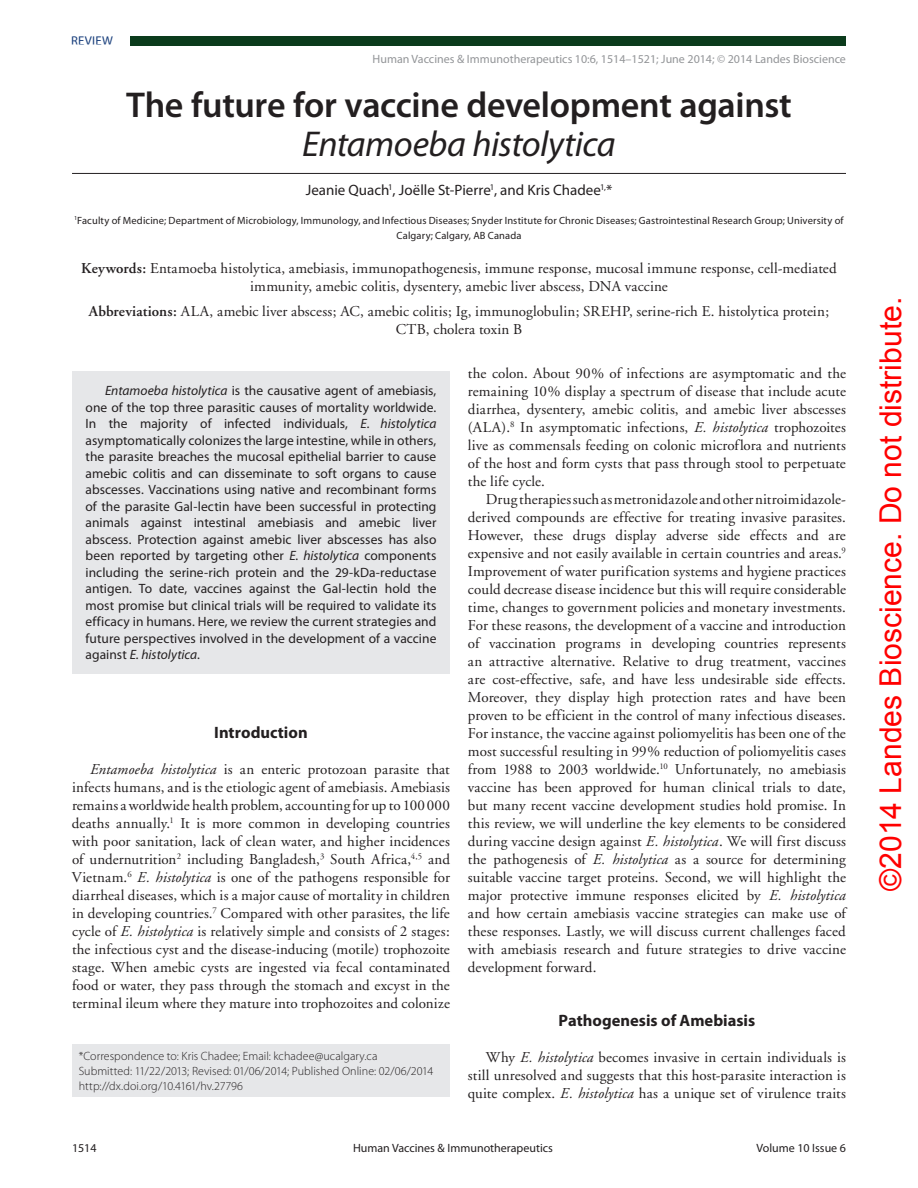
<style>
.page{position:relative;width:918px;height:1188px;background:#fff}
.page>*{position:absolute;margin:0;border:0;box-sizing:border-box;transform-origin:0 0}
.t1{font:600 36px "Myriad Pro";letter-spacing:-.01em;color:#231f20}
.t2{font:italic 36px "Myriad Pro";letter-spacing:-.015em;color:#231f20}
.t3{font:30.15px "Arial";color:#f00}
.t4{font:700 16.5px "Myriad Pro";color:#231f20}
.t5{font:15px/18px "Adobe Garamond";letter-spacing:.005em;color:#231f20;text-align:justify}
.t6{font:15px "Myriad Pro";color:#231f20}
.t7{font:13.5px/16.5px "Myriad Pro";letter-spacing:.005em;color:#231f20;text-align:justify}
.t8{font:12.75px "Myriad Pro";color:#193f7c}
.t9{font:300 12px/15px "Myriad Pro";letter-spacing:.005em;color:#231f20}
.t10{font:12px "Myriad Pro";color:#939598}
.t11{font:12px "Myriad Pro";color:#231f20}
.t12{font:10.5px/15px "Myriad Pro";letter-spacing:.01em;color:#231f20;text-align:center}
.s1{font-weight:600}
.s2{font-style:italic}
</style>
<div class="page">
<div style="left:72px;top:36px;width:774px;height:10px;background:#0b3b1c"></div>
<svg style="left:72px;top:36px;width:58px;height:10px"></svg>
<div style="left:72px;top:1044px;width:378px;height:52px;background:#e6e7e9"></div>
<hr style="left:72px;top:173px;width:774px;height:1px;background:#231f20">
<div style="left:72px;top:372px;width:378px;height:302px;background:#e6e7e9"></div>
<p class="t8" style="left:71px;top:32px;width:43px">Revi ew</p>
<p class="t10" style="left:373px;top:52px;width:475px">Human Vaccines &amp; Immunotherapeutics 10:6, 1514–1521; June 2014; © 2014 Landes Bioscience</p>
<h1 class="t1" style="left:126px;top:82px;width:667px">The future for vaccine development against</h1>
<h1 class="t2" style="left:302px;top:122px;width:315px">Entamoeba histolytica</h1>
<p class="t6" style="left:306px;top:181px;width:308px">Jeanie Quach<sup>1</sup>, Joëlle St-Pierre<sup>1</sup>, and Kris Chadee<sup>1,</sup>*</p>
<p class="t12" style="left:74px;top:212px;width:771px"><sup>1</sup>Faculty of Medicine; Department of Microbiology, Immunology, and Infectious Diseases; Snyder Institute for Chronic Diseases; Gastrointestinal Research Group; University of<br>Calgary; Calgary, AB Canada</p>
<p class="t5" style="left:81px;top:259px;width:757px;text-align:center"><span class="s1">Keywords:</span> Entamoeba histolytica, amebiasis, immunopathogenesis, immune response, mucosal immune response, cell-mediated immunity, amebic colitis, dysentery, amebic liver abscess, DNA vaccine</p>
<p class="t5" style="left:89px;top:302px;width:742px;text-align:center"><span class="s1">Abbreviations:</span> ALA, amebic liver abscess; AC, amebic colitis; Ig, immunoglobulin; SREHP, serine-rich E. histolytica protein;<br>CTB, cholera toxin B</p>
<p class="t7" style="left:86px;top:382px;width:352px;text-indent:19px"><span class="s2">Entamoeba histolytica</span> is the causative agent of amebiasis, one of the top three parasitic causes of mortality worldwide.<br>In the majority of infected individuals, <span class="s2">E. histolytica </span>asymptomatically colonizes the large intestine, while in others, the parasite breaches the mucosal epithelial barrier to cause amebic colitis and can disseminate to soft organs to cause abscesses. Vaccinations using native and recombinant forms of the parasite Gal-lectin have been successful in protecting animals against intestinal amebiasis and amebic liver abscess. Protection against amebic liver abscesses has also been reported by targeting other <span class="s2">E. histolytica</span> components including the serine-rich protein and the 29-kDa-reductase antigen. To date, vaccines against the Gal-lectin hold the most promise but clinical trials will be required to validate its efficacy in humans. Here, we review the current strategies and future perspectives involved in the development of a vaccine against <span class="s2">E. histolytica</span>.</p>
<p class="t4" style="left:214px;top:722px;width:95px">Introduction</p>
<p class="t5" style="left:72px;top:761px;width:379px;text-indent:18px"><span class="s2">Entamoeba histolytica</span> is an enteric protozoan parasite that infects humans, and is the etiologic agent of amebiasis. Amebiasis remains a worldwide health problem, accounting for up to 100000 deaths annually.<sup>1</sup> It is more common in developing countries with poor sanitation, lack of clean water, and higher incidences of undernutrition<sup>2</sup> including Bangladesh,<sup>3</sup> South Africa,<sup>4,5</sup> and Vietnam.<sup>6</sup> <span class="s2">E. histolytica</span> is one of the pathogens responsible for diarrheal diseases, which is a major cause of mortality in children in developing countries.<sup>7</sup> Compared with other parasites, the life cycle of <span class="s2">E. histolytica</span> is relatively simple and consists of 2 stages: the infectious cyst and the disease-inducing (motile) trophozoite stage. When amebic cysts are ingested via fecal contaminated food or water, they pass through the stomach and excyst in the terminal ileum where they mature into trophozoites and colonize</p>
<p class="t9" style="left:79px;top:1048px;width:356px">*Correspondence to: Kris Chadee; Email: kchadee@ucalgary.ca<br>Submitted: 11/22/2013; Revised: 01/06/2014; Published Online: 02/06/2014 http://dx.doi.org/10.4161/hv.27796</p>
<p class="t5" style="left:468px;top:365px;width:380px">the colon. About 90% of infections are asymptomatic and the remaining 10% display a spectrum of disease that include acute diarrhea, dysentery, amebic colitis, and amebic liver abscesses (ALA).<sup>8</sup> In asymptomatic infections, <span class="s2">E. histolytica</span> trophozoites live as commensals feeding on colonic microflora and nutrients of the host and form cysts that pass through stool to perpetuate the life cycle.</p>
<p class="t5" style="left:468px;top:491px;width:380px;text-indent:18px">Drug therapies such as metronidazole and other nitroimidazole&shy;derived compounds are effective for treating invasive parasites.<br>However, these drugs display adverse side effects and are expensive and not easily available in certain countries and areas.<sup>9<br></sup>Improvement of water purification systems and hygiene practices could decrease disease incidence but this will require considerable time, changes to government policies and monetary investments.<br>For these reasons, the development of a vaccine and introduction of vaccination programs in developing countries represents an attractive alternative. Relative to drug treatment, vaccines are cost-effective, safe, and have less undesirable side effects.<br>Moreover, they display high protection rates and have been proven to be efficient in the control of many infectious diseases.<br>For instance, the vaccine against poliomyelitis has been one of the most successful resulting in 99% reduction of poliomyelitis cases from 1988 to 2003 worldwide.<sup>10</sup> Unfortunately, no amebiasis vaccine has been approved for human clinical trials to date, but many recent vaccine development studies hold promise. In this review, we will underline the key elements to be considered during vaccine design against <span class="s2">E. histolytica</span>. We will first discuss the pathogenesis of <span class="s2">E. histolytica</span> as a source for determining suitable vaccine target proteins. Second, we will highlight the major protective immune responses elicited by <span class="s2">E. histolytica </span>and how certain amebiasis vaccine strategies can make use of these responses. Lastly, we will discuss current challenges faced with amebiasis research and future strategies to drive vaccine development forward.</p>
<p class="t4" style="left:559px;top:1010px;width:198px">Pathogenesis of Amebiasis</p>
<p class="t5" style="left:468px;top:1049px;width:380px;text-indent:18px">Why <span class="s2">E. histolytica</span> becomes invasive in certain individuals is still unresolved and suggests that this host-parasite interaction is quite complex. <span class="s2">E. histolytica</span> has a unique set of virulence traits</p>
<p class="t11" style="left:72px;top:1141px;width:26px">1514</p>
<p class="t11" style="left:353px;top:1141px;width:201px">Human Vaccines &amp; Immunotherapeutics</p>
<p class="t11" style="left:757px;top:1141px;width:91px">Volume 10 Issue 6</p>
<h2 class="t3" style="left:871px;top:891px;width:595px;rotate:-90deg">©2014 Landes Bioscience. Do not distribute.</h2>
</div>
